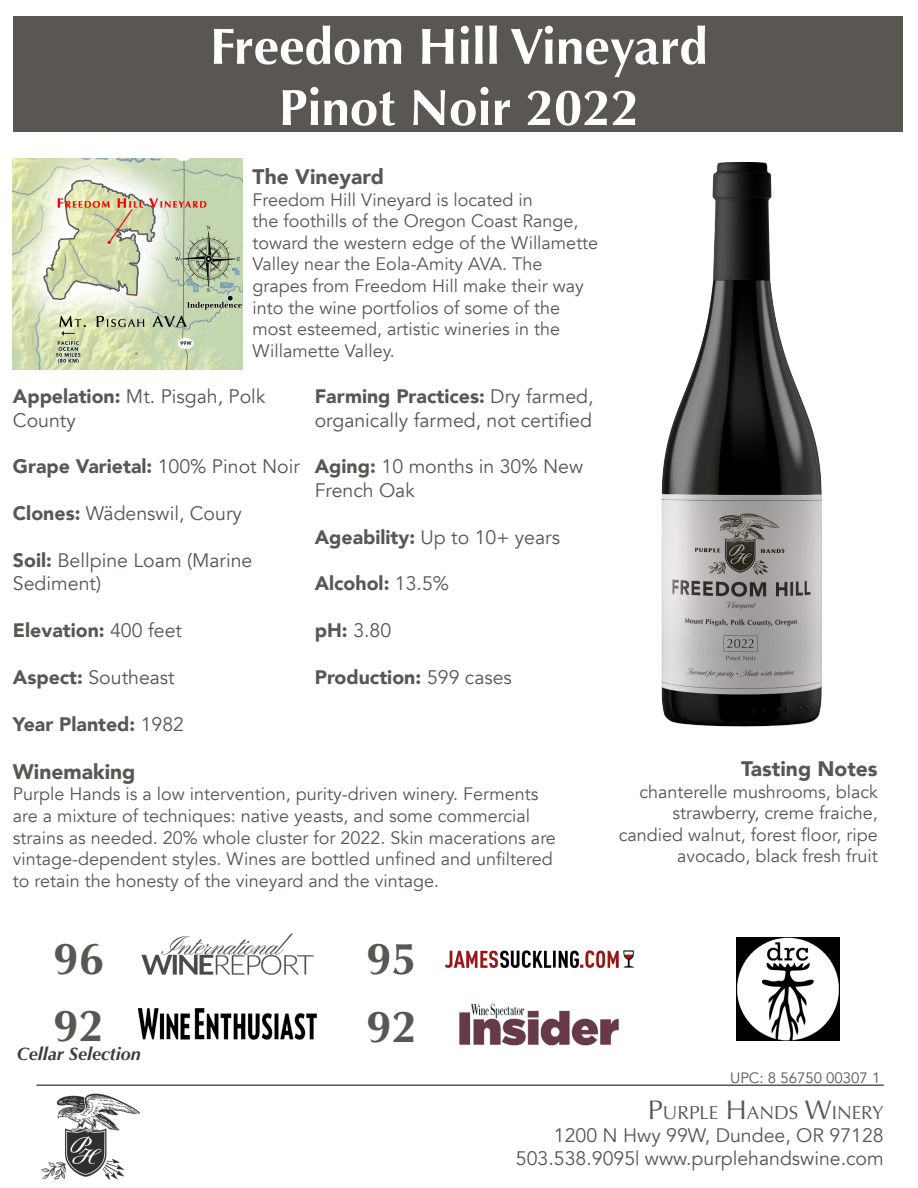
<style>
.page{position:relative;width:918px;height:1188px;background:#fff}
.page>*{position:absolute;margin:0;border:0;box-sizing:border-box;transform-origin:0 0}
.t1{font:700 51px "Optima";color:#fff}
.t2{font:700 45px "Optima";color:#5a5652}
.t3{font:900 21px "Avenir";color:#5a5652}
.t4{font:19.5px/23.4px "Avenir";color:#5a5652}
.t5{font:900 19.5px "Avenir";color:#5a5652}
.t6{font:18.9px "Optima";color:#5a5652}
.t7{font:18px/21.6px "Avenir";color:#5a5652}
.t8{font:italic 700 18px "Optima";color:#3e3d3b}
.t9{font:15px "Avenir";color:#5a5652}
.s1{font-weight:900}
.s2{font-weight:400}
.s3{font-size:27px}
</style>
<div class="page">
<div style="left:13px;top:17px;width:890px;height:115px;background:#5a5652"></div>
<img style="left:13px;top:158px;width:229px;height:212px">
<img style="left:41px;top:1093px;width:99px;height:87px">
<hr style="left:36px;top:1084px;width:848px;height:2px;background:#5a5652">
<img style="left:661px;top:162px;width:161px;height:565px">
<img style="left:736px;top:938px;width:104px;height:103px">
<img style="left:137px;top:1008px;width:180px;height:32px">
<img style="left:446px;top:950px;width:188px;height:18px">
<img style="left:459px;top:1003px;width:160px;height:43px">
<img style="left:141px;top:933px;width:173px;height:42px">
<p class="t1" style="left:210px;top:17px;width:499px">Freedom Hill Vineyard</p>
<p class="t1" style="left:279px;top:78px;width:362px">Pinot Noir 2022</p>
<p class="t3" style="left:253px;top:159px;width:133px">The Vineyard</p>
<p class="t7" style="left:253px;top:189px;width:282px">Freedom Hill Vineyard is located in</p>
<p class="t7" style="left:253px;top:210px;width:347px">the foothills of the Oregon Coast Range, toward the western edge of the Willamette Valley near the Eola-Amity AVA. The grapes from Freedom Hill make their way into the wine portfolios of some of the most esteemed, artistic wineries in the Willamette Valley.</p>
<p class="t4" style="left:13px;top:385px;width:254px"><span class="s1">Appelation:</span> Mt. Pisgah, Polk<br>County</p>
<p class="t5" style="left:13px;top:450px;width:289px">Grape Varietal: <span class="s2">100% Pinot Noir</span></p>
<p class="t4" style="left:13px;top:502px;width:230px"><span class="s1">Clones:</span> Wädenswil, Coury</p>
<p class="t4" style="left:13px;top:549px;width:241px"><span class="s1">Soil:</span> Bellpine Loam (Marine<br>Sediment)</p>
<p class="t5" style="left:13px;top:614px;width:171px">Elevation: <span class="s2">400 feet</span></p>
<p class="t4" style="left:13px;top:666px;width:163px"><span class="s1">Aspect:</span> Southeast</p>
<p class="t5" style="left:13px;top:707px;width:173px">Year Planted: <span class="s2">1982</span></p>
<p class="t4" style="left:315px;top:385px;width:280px"><span class="s1">Farming Practices:</span> Dry farmed, organically farmed, not certified</p>
<p class="t4" style="left:315px;top:455px;width:270px"><span class="s1">Aging:</span> 10 months in 30% New<br>French Oak</p>
<p class="t4" style="left:315px;top:526px;width:247px"><span class="s1">Ageability:</span> Up to 10+ years</p>
<p class="t5" style="left:315px;top:567px;width:136px">Alcohol: <span class="s2">13.5%</span></p>
<p class="t4" style="left:315px;top:619px;width:78px"><span class="s1">pH:</span> 3.80</p>
<p class="t5" style="left:315px;top:661px;width:199px">Production: <span class="s2">599 cases</span></p>
<p class="t3" style="left:13px;top:754px;width:124px">Winemaking</p>
<p class="t7" style="left:13px;top:784px;width:545px">Purple Hands is a low intervention, purity-driven winery. Ferments are a mixture of techniques: native yeasts, and some commercial strains as needed. 20% whole cluster for 2022. Skin macerations are vintage-dependent styles. Wines are bottled unfined and unfiltered to retain the honesty of the vineyard and the vintage.</p>
<p class="t2" style="left:54px;top:933px;width:52px">96</p>
<p class="t2" style="left:367px;top:933px;width:52px">95</p>
<p class="t2" style="left:54px;top:999px;width:52px">92</p>
<p class="t2" style="left:367px;top:1001px;width:52px">92</p>
<p class="t8" style="left:17px;top:1043px;width:126px">Cellar Selection</p>
<p class="t3" style="left:741px;top:751px;width:138px">Tasting Notes</p>
<p class="t7" style="left:619px;top:781px;width:260px;text-align:right">chanterelle mushrooms, black strawberry, creme fraiche, candied walnut, forest floor, ripe avocado, black fresh fruit</p>
<p class="t9" style="left:730px;top:1069px;width:152px">UPC: 8 56750 00307 1</p>
<p class="t6" style="left:648px;top:1101px;width:237px"><span class="s3">P</span>URPLE <span class="s3">H</span>ANDS <span class="s3">W</span>INERY</p>
<p class="t4" style="left:554px;top:1124px;width:331px">1200 N Hwy 99W, Dundee, OR 97128</p>
<p class="t4" style="left:516px;top:1147px;width:369px">503.538.9095| www.purplehandswine.com</p>
</div>
